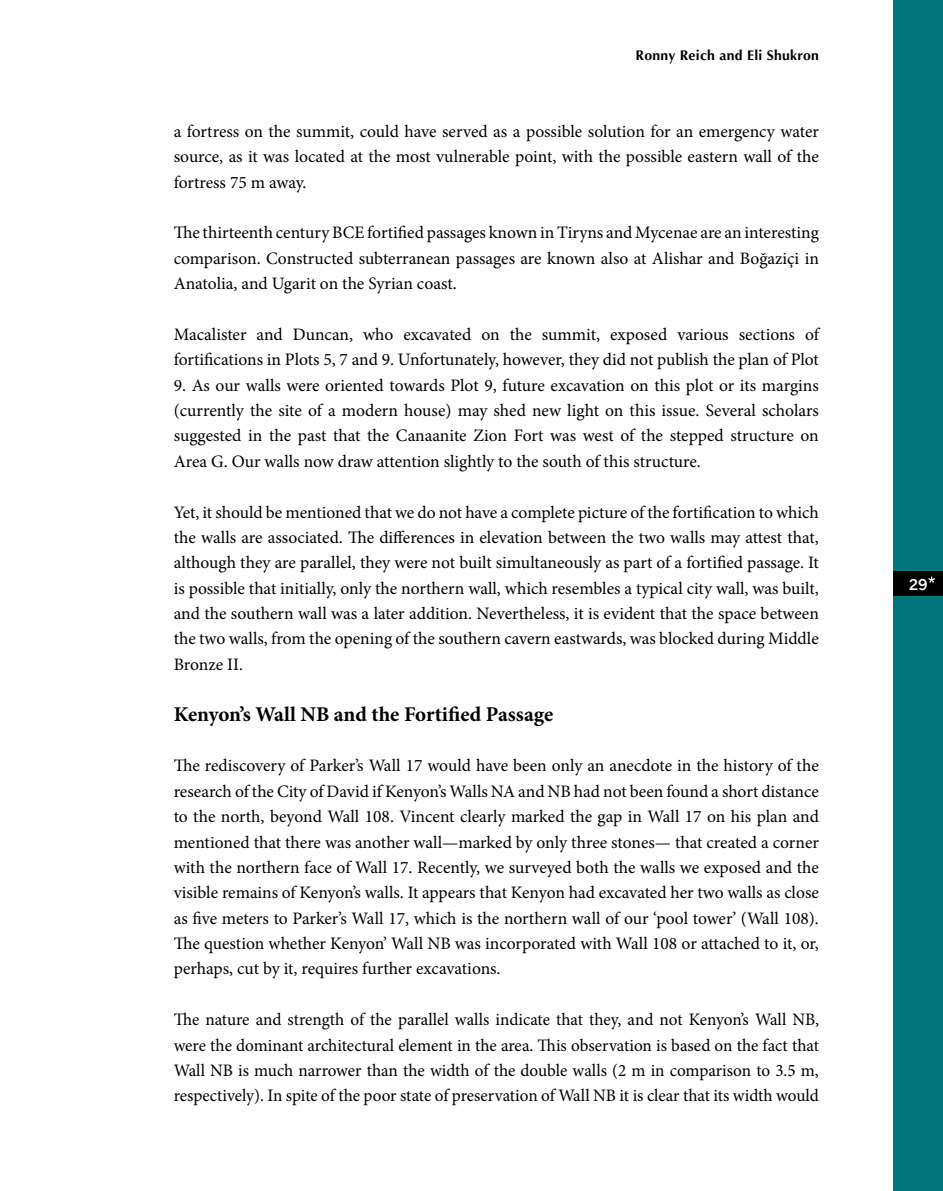
<style>
.page{position:relative;width:943px;height:1191px;background:#fff}
.page>*{position:absolute;margin:0;border:0;box-sizing:border-box;transform-origin:0 0}
.t1{font:700 21px "Minion Pro";color:#000}
.t2{font:21px "Arial Hebrew";color:#fff}
.t3{font:17.5px/25.4px "Minion Pro";letter-spacing:-.005em;color:#000;text-align:justify}
.t4{font:700 14px "Optima";letter-spacing:.02em;color:#000}
</style>
<div class="page">
<div style="left:893px;top:0;width:50px;height:1191px;background:#00757b"></div>
<div style="left:893px;top:570px;width:50px;height:25px;background:#000"></div>
<svg style="left:928px;top:576px;width:7px;height:7px"></svg>
<p class="t4" style="left:635px;top:47px;width:185px">Ronny Reich and Eli Shukron</p>
<p class="t3" style="left:174px;top:119px;width:646px">a fortress on the summit, could have served as a possible solution for an emergency water source, as it was located at the most vulnerable point, with the possible eastern wall of the fortress 75 m away.</p>
<p class="t3" style="left:174px;top:220px;width:646px">The thirteenth century BCE fortified passages known in Tiryns and Mycenae are an interesting comparison. Constructed subterranean passages are known also at Alishar and Boğaziçi in Anatolia, and Ugarit on the Syrian coast.</p>
<p class="t3" style="left:174px;top:322px;width:646px">Macalister and Duncan, who excavated on the summit, exposed various sections of fortifications in Plots 5, 7 and 9. Unfortunately, however, they did not publish the plan of Plot</p>
<p class="t3" style="left:174px;top:372px;width:646px">9. As our walls were oriented towards Plot 9, future excavation on this plot or its margins (currently the site of a modern house) may shed new light on this issue. Several scholars suggested in the past that the Canaanite Zion Fort was west of the stepped structure on Area G. Our walls now draw attention slightly to the south of this structure.</p>
<p class="t3" style="left:174px;top:499px;width:646px">Yet, it should be mentioned that we do not have a complete picture of the fortification to which the walls are associated. The differences in elevation between the two walls may attest that, although they are parallel, they were not built simultaneously as part of a fortified passage. It is possible that initially, only the northern wall, which resembles a typical city wall, was built, and the southern wall was a later addition. Nevertheless, it is evident that the space between the two walls, from the opening of the southern cavern eastwards, was blocked during Middle Bronze II.</p>
<p class="t1" style="left:174px;top:699px;width:381px">Kenyon’s Wall NB and the Fortified Passage</p>
<p class="t3" style="left:174px;top:753px;width:646px">The rediscovery of Parker’s Wall 17 would have been only an anecdote in the history of the research of the City of David if Kenyon’s Walls NA and NB had not been found a short distance to the north, beyond Wall 108. Vincent clearly marked the gap in Wall 17 on his plan and mentioned that there was another wall—marked by only three stones— that created a corner with the northern face of Wall 17. Recently, we surveyed both the walls we exposed and the visible remains of Kenyon’s walls. It appears that Kenyon had excavated her two walls as close as five meters to Parker’s Wall 17, which is the northern wall of our ‘pool tower’ (Wall 108).<br>The question whether Kenyon’ Wall NB was incorporated with Wall 108 or attached to it, or, perhaps, cut by it, requires further excavations.</p>
<p class="t3" style="left:174px;top:1007px;width:646px">The nature and strength of the parallel walls indicate that they, and not Kenyon’s Wall NB, were the dominant architectural element in the area. This observation is based on the fact that Wall NB is much narrower than the width of the double walls (2 m in comparison to 3.5 m, respectively). In spite of the poor state of preservation of Wall NB it is clear that its width would</p>
<p class="t2" style="left:908px;top:574px;width:21px">29</p>
</div>
